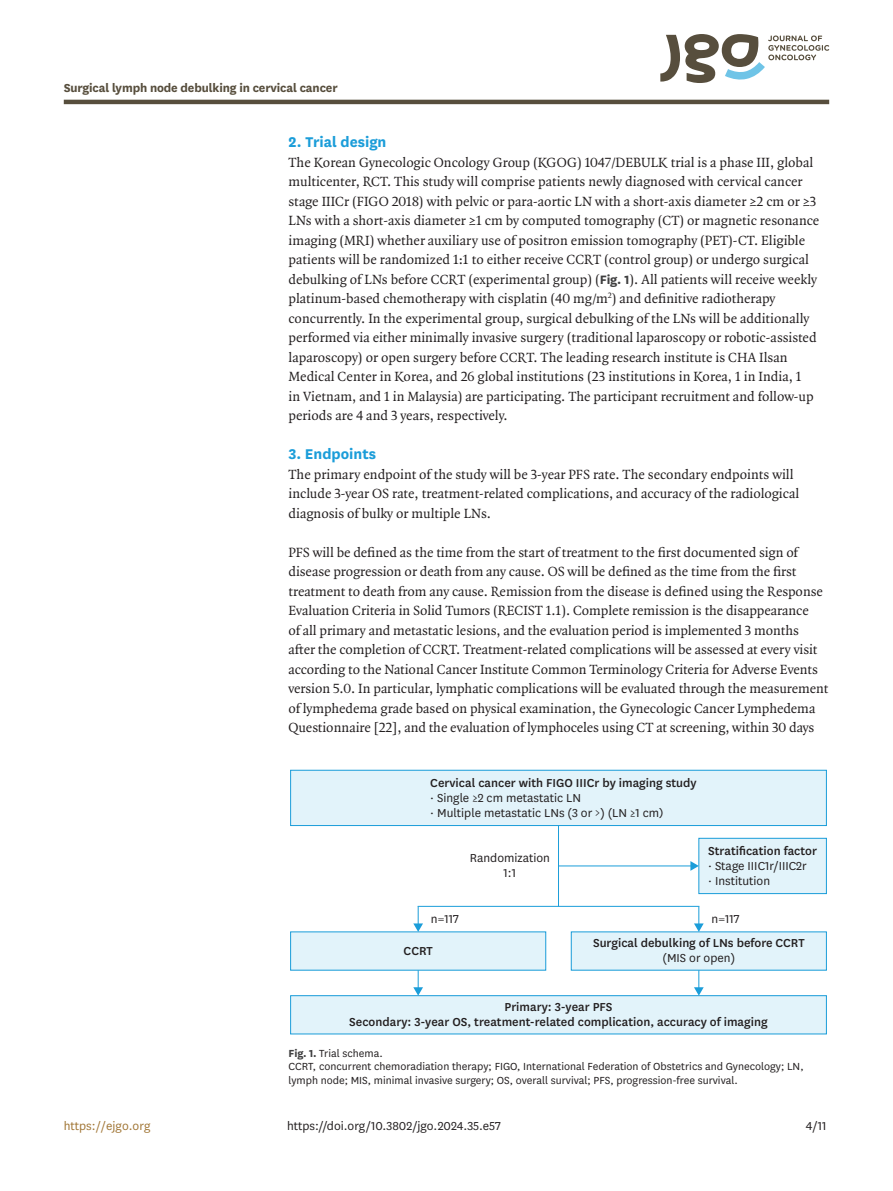
<style>
.page{position:relative;width:893px;height:1191px;background:#fff}
.page>*{position:absolute;margin:0;border:0;box-sizing:border-box;transform-origin:0 0}
.body_title2{font:700 16.5px "National";color:#1b9dd9}
.body_p_first{font:14.25px/19.5px "Quadraat OT";color:#231f20}
.body_p{font:14.25px/19.5px "Quadraat OT";letter-spacing:-.005em;color:#231f20}
.doi_running_footer{font:13.5px/15px "National";color:#231f20}
.t1{font:500 13.5px/15px "National";color:#231f20;text-align:center}
.alt-title-type{font:700 13.5px "National";letter-spacing:-.01em;color:#574e3d}
.t2{font:13.5px "National";color:#a17636}
.fig_caption{font:12px/13.5px "National";color:#231f20}
.s1{font-family:"National";font-weight:700;color:#3e3e3f}
.s2{font-weight:500}
.s3{font-weight:400}
.s4{font-weight:700;color:#3e3e3f}
</style>
<div class="page">
<hr style="left:64px;top:100px;width:765px;height:4px;background:#574e3d">
<svg style="left:660px;top:34px;width:169px;height:49px"></svg>
<hr style="left:558px;top:825px;width:1px;height:81px;background:#1b9dd9">
<svg style="left:413px;top:906px;width:10px;height:25px"></svg>
<svg style="left:694px;top:906px;width:10px;height:25px"></svg>
<hr style="left:558px;top:865px;width:134px;height:1px;background:#1b9dd9">
<svg style="left:690px;top:861px;width:8px;height:9px"></svg>
<svg style="left:413px;top:970px;width:10px;height:25px"></svg>
<svg style="left:694px;top:970px;width:10px;height:25px"></svg>
<hr style="left:418px;top:906px;width:281px;height:1px;background:#1b9dd9">
<div style="left:291px;top:770px;width:535px;height:55px;background:#e2f3fa"></div>
<div style="left:290px;top:770px;width:537px;height:56px;border:1px solid #1b9dd9"></div>
<div style="left:699px;top:838px;width:127px;height:55px;background:#e2f3fa"></div>
<div style="left:698px;top:838px;width:129px;height:56px;border:1px solid #1b9dd9"></div>
<div style="left:291px;top:995px;width:535px;height:39px;background:#e2f3fa"></div>
<div style="left:290px;top:995px;width:537px;height:39px;border:1px solid #1b9dd9"></div>
<div style="left:291px;top:932px;width:255px;height:38px;background:#e2f3fa"></div>
<div style="left:571px;top:932px;width:255px;height:38px;background:#e2f3fa"></div>
<p class="alt-title-type" style="left:64px;top:78px;width:275px">Surgical lymph node debulking in cervical cancer</p>
<p class="body_title2" style="left:289px;top:130px;width:99px">2. Trial design</p>
<p class="body_p_first" style="left:289px;top:152px;width:532px">The Korean Gynecologic Oncology Group (KGOG) 1047/DEBULK trial is a phase III, global multicenter, RCT. This study will comprise patients newly diagnosed with cervical cancer stage IIICr (FIGO 2018) with pelvic or para-aortic LN with a short-axis diameter ≥2 cm or ≥3<br>LNs with a short-axis diameter ≥1 cm by computed tomography (CT) or magnetic resonance imaging (MRI) whether auxiliary use of positron emission tomography (PET)-CT. Eligible patients will be randomized 1:1 to either receive CCRT (control group) or undergo surgical debulking of LNs before CCRT (experimental group) (<span class="s1">Fig. 1</span>). All patients will receive weekly platinum-based chemotherapy with cisplatin (40 mg/m<sup>2</sup>) and definitive radiotherapy concurrently. In the experimental group, surgical debulking of the LNs will be additionally performed via either minimally invasive surgery (traditional laparoscopy or robotic-assisted laparoscopy) or open surgery before CCRT. The leading research institute is CHA Ilsan Medical Center in Korea, and 26 global institutions (23 institutions in Korea, 1 in India, 1<br>in Vietnam, and 1 in Malaysia) are participating. The participant recruitment and follow-up periods are 4 and 3 years, respectively.</p>
<p class="body_title2" style="left:289px;top:442px;width:89px">3. Endpoints</p>
<p class="body_p_first" style="left:289px;top:464px;width:512px">The primary endpoint of the study will be 3-year PFS rate. The secondary endpoints will include 3-year OS rate, treatment-related complications, and accuracy of the radiological diagnosis of bulky or multiple LNs.</p>
<p class="body_p" style="left:289px;top:542px;width:541px">PFS will be defined as the time from the start of treatment to the first documented sign of disease progression or death from any cause. OS will be defined as the time from the first treatment to death from any cause. Remission from the disease is defined using the Response Evaluation Criteria in Solid Tumors (RECIST 1.1). Complete remission is the disappearance<br>of all primary and metastatic lesions, and the evaluation period is implemented 3 months after the completion of CCRT. Treatment-related complications will be assessed at every visit according to the National Cancer Institute Common Terminology Criteria for Adverse Events version 5.0. In particular, lymphatic complications will be evaluated through the measurement of lymphedema grade based on physical examination, the Gynecologic Cancer Lymphedema Questionnaire [22], and the evaluation of lymphoceles using CT at screening, within 30 days</p>
<p class="doi_running_footer" style="left:430px;top:774px;width:268px"><span class="s2">Cervical cancer with FIGO IIICr by imaging study </span>· Single ≥2 cm metastatic LN<br>· Multiple metastatic LNs (3 or &gt;) (LN ≥1 cm)</p>
<p class="doi_running_footer" style="left:470px;top:850px;width:82px;text-align:center">Randomization<br>1:1</p>
<p class="doi_running_footer" style="left:708px;top:842px;width:110px"><span class="s2">Stratification factor </span>· Stage IIIC1r/IIIC2r<br>· Institution</p>
<p class="doi_running_footer" style="left:431px;top:910px;width:29px">n=117</p>
<p class="doi_running_footer" style="left:712px;top:910px;width:29px">n=117</p>
<p class="t1" style="left:404px;top:942px;width:31px">CCRT</p>
<p class="t1" style="left:593px;top:934px;width:213px">Surgical debulking of LNs before CCRT <span class="s3">(MIS or open)</span></p>
<p class="t1" style="left:349px;top:998px;width:420px">Primary: 3-year PFS<br>Secondary: 3-year OS, treatment-related complication, accuracy of imaging</p>
<p class="fig_caption" style="left:289px;top:1046px;width:517px"><span class="s4">Fig. 1.</span> Trial schema.<br>CCRT, concurrent chemoradiation therapy; FIGO, International Federation of Obstetrics and Gynecology; LN, lymph node; MIS, minimal invasive surgery; OS, overall survival; PFS, progression-free survival.</p>
<p class="t2" style="left:64px;top:1116px;width:88px">https://ejgo.org</p>
<p class="doi_running_footer" style="left:287px;top:1117px;width:215px">https://doi.org/10.3802/jgo.2024.35.e57</p>
<p class="doi_running_footer" style="left:806px;top:1117px;width:22px">4/11</p>
</div>
